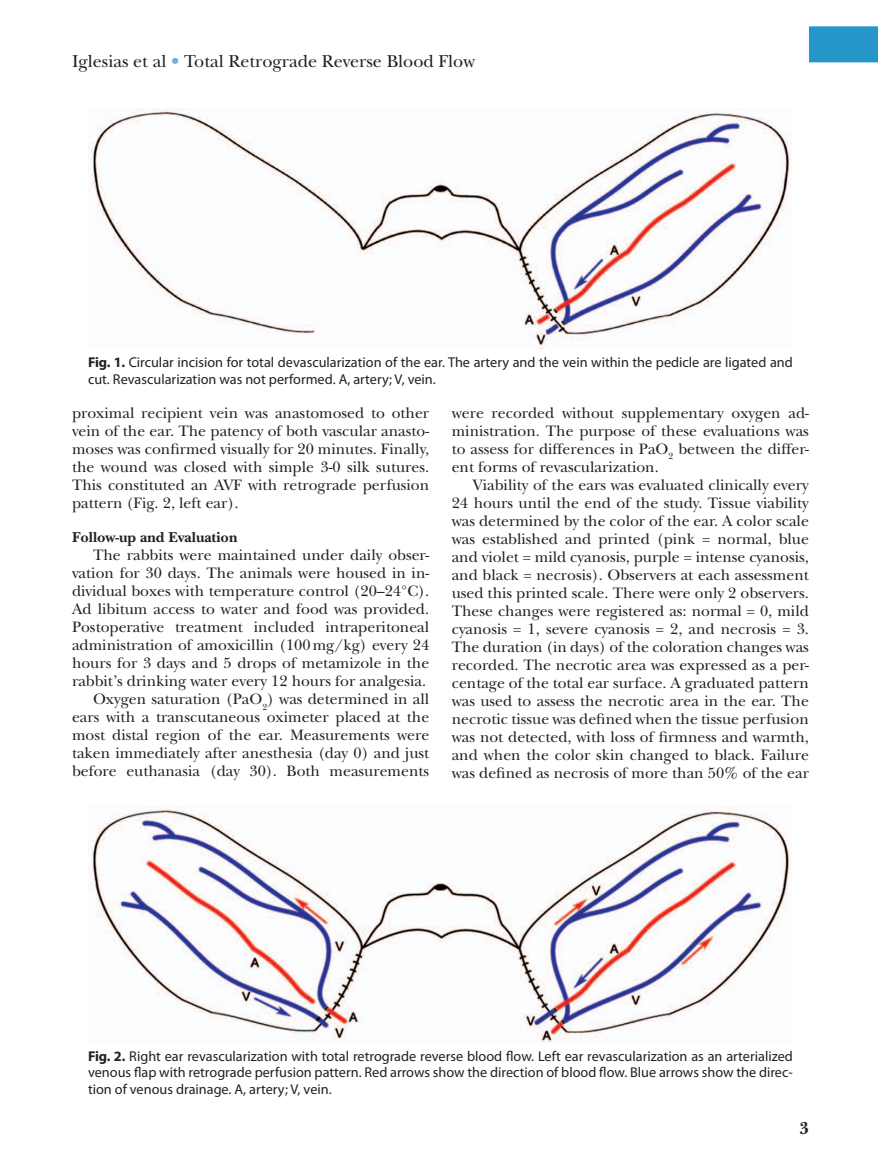
<style>
.page{position:relative;width:878px;height:1175px;background:#fff}
.page>*{position:absolute;margin:0;border:0;box-sizing:border-box;transform-origin:0 0}
.t1{font:18px "New Baskerville";color:#231f20}
.t2{font:700 18px "New Baskerville";color:#231f20}
.t3{font:15.75px/18px "New Baskerville";color:#231f20;text-align:justify}
.t4{font:700 15px "New Baskerville";color:#231f20}
.t5{font:14.25px/16.5px "Myriad Pro";color:#231f20}
.s1{color:#73afd9}
.s2{font-weight:700}
</style>
<div class="page">
<div style="left:808px;top:26px;width:70px;height:36px;background:#2696ca"></div>
<img style="left:88px;top:108px;width:704px;height:241px">
<img style="left:89px;top:805px;width:701px;height:237px">
<p class="t1" style="left:72px;top:51px;width:404px">Iglesias et al <span class="s1">•</span> Total Retrograde Reverse Blood Flow</p>
<p class="t5" style="left:88px;top:354px;width:706px"><span class="s2">Fig. 1.</span> Circular incision for total devascularization of the ear. The artery and the vein within the pedicle are ligated and cut. Revascularization was not performed. A, artery; V, vein.</p>
<p class="t3" style="left:72px;top:404px;width:359px">proximal recipient vein was anastomosed to other vein of the ear. The patency of both vascular anasto&shy;moses was confirmed visually for 20 minutes. Finally, the wound was closed with simple 3-0 silk sutures.<br>This constituted an AVF with retrograde perfusion pattern (Fig. 2, left ear).</p>
<p class="t4" style="left:72px;top:528px;width:167px">Follow-up and Evaluation</p>
<p class="t3" style="left:72px;top:546px;width:359px;text-align:right">The rabbits were maintained under daily obser&shy;vation for 30 days. The animals were housed in in&shy;dividual boxes with temperature control (20–24°C).<br>Ad libitum access to water and food was provided.<br>Postoperative treatment included intraperitoneal administration of amoxicillin (100mg/kg) every 24 hours for 3 days and 5 drops of metamizole in the rabbit’s drinking water every 12 hours for analgesia.<br>Oxygen saturation (PaO<sub>2</sub>) was determined in all ears with a transcutaneous oximeter placed at the most distal region of the ear. Measurements were taken immediately after anesthesia (day 0) and just before euthanasia (day 30). Both measurements</p>
<p class="t3" style="left:451px;top:404px;width:359px">were recorded without supplementary oxygen ad&shy;ministration. The purpose of these evaluations was to assess for differences in PaO<sub>2</sub> between the differ&shy;ent forms of revascularization.</p>
<p class="t3" style="left:452px;top:476px;width:359px;text-indent:21px">Viability of the ears was evaluated clinically every 24 hours until the end of the study. Tissue viability was determined by the color of the ear. A color scale was established and printed (pink = normal, blue and violet = mild cyanosis, purple = intense cyanosis, and black = necrosis). Observers at each assessment used this printed scale. There were only 2 observers.<br>These changes were registered as: normal = 0, mild cyanosis = 1, severe cyanosis = 2, and necrosis = 3.<br>The duration (in days) of the coloration changes was recorded. The necrotic area was expressed as a per&shy;centage of the total ear surface. A graduated pattern was used to assess the necrotic area in the ear. The necrotic tissue was defined when the tissue perfusion was not detected, with loss of firmness and warmth, and when the color skin changed to black. Failure was defined as necrosis of more than 50% of the ear</p>
<p class="t5" style="left:88px;top:1047px;width:706px;text-align:justify"><span class="s2">Fig. 2.</span> Right ear revascularization with total retrograde reverse blood flow. Left ear revascularization as an arterialized venous flap with retrograde perfusion pattern. Red arrows show the direction of blood flow. Blue arrows show the direc&shy;tion of venous drainage. A, artery; V, vein.</p>
<p class="t2" style="left:799px;top:1118px;width:11px">3</p>
</div>
